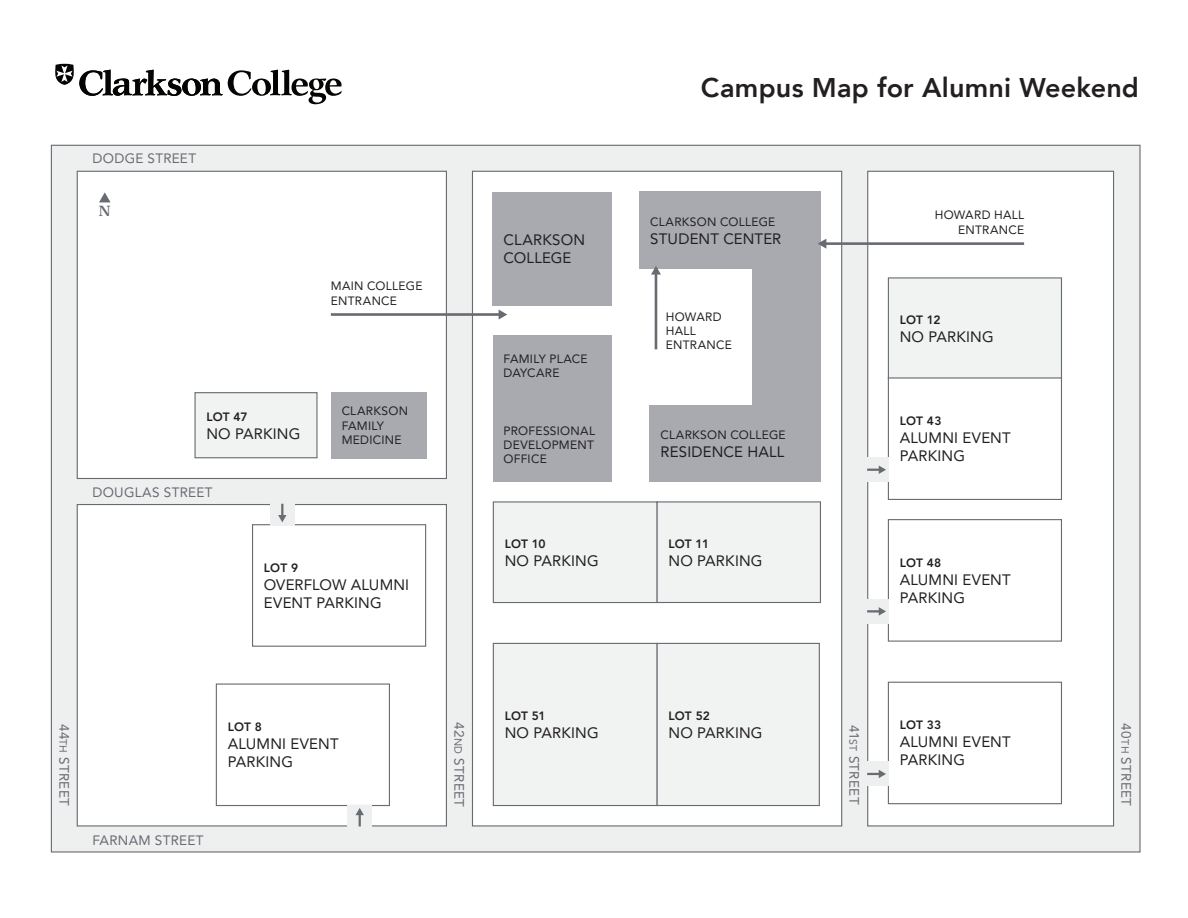
<style>
.page{position:relative;width:1188px;height:918px;background:#fff}
.page>*{position:absolute;margin:0;border:0;box-sizing:border-box;transform-origin:0 0}
.t1{font:800 27px "Avenir";letter-spacing:.005em;color:#231f20}
.t2{font:15px/18px "Avenir LT Std";letter-spacing:.01em;color:#231f20}
.t3{font:700 15px "Garth Graphic Std";color:#696b73}
.t4{font:13.5px "Avenir LT Std";letter-spacing:.02em;color:#696b73}
.t5{font:12px/14.4px "Avenir LT Std";letter-spacing:.025em;color:#231f20}
.t6{font:800 12px "Avenir LT Std";letter-spacing:.01em;color:#231f20}
.s1{font-size:10.5px}
</style>
<div class="page">
<div style="left:51px;top:145px;width:1090px;height:708px;background:#eeefef;border:1px solid #696b73"></div>
<div style="left:77px;top:171px;width:370px;height:308px;background:#fff;border:1px solid #696b73"></div>
<div style="left:77px;top:504px;width:370px;height:322px;background:#fff;border:1px solid #696b73"></div>
<div style="left:472px;top:171px;width:370px;height:655px;background:#fff;border:1px solid #696b73"></div>
<div style="left:867px;top:171px;width:247px;height:655px;background:#fff;border:1px solid #696b73"></div>
<div style="left:252px;top:524px;width:174px;height:123px;border:1px solid #696b73"></div>
<div style="left:270px;top:494px;width:25px;height:31px;background:#eeefef"></div>
<svg style="left:278px;top:504px;width:9px;height:18px"></svg>
<div style="left:493px;top:643px;width:164px;height:163px;background:#f1f2f2"></div>
<div style="left:493px;top:643px;width:165px;height:163px;border:1px solid #696b73"></div>
<div style="left:493px;top:502px;width:164px;height:101px;background:#f1f2f2"></div>
<div style="left:493px;top:501px;width:165px;height:102px;border:1px solid #696b73"></div>
<div style="left:195px;top:393px;width:122px;height:65px;background:#f1f2f2"></div>
<div style="left:194px;top:392px;width:124px;height:66px;border:1px solid #696b73"></div>
<div style="left:657px;top:643px;width:162px;height:163px;background:#f1f2f2"></div>
<div style="left:657px;top:643px;width:163px;height:163px;border:1px solid #696b73"></div>
<div style="left:657px;top:502px;width:163px;height:100px;background:#f1f2f2"></div>
<div style="left:657px;top:501px;width:164px;height:102px;border:1px solid #696b73"></div>
<div style="left:888px;top:278px;width:173px;height:101px;background:#f1f2f2"></div>
<div style="left:888px;top:277px;width:174px;height:102px;border:1px solid #696b73"></div>
<svg style="left:99px;top:192px;width:12px;height:10px"></svg>
<div style="left:753px;top:258px;width:68px;height:158px;background:#a8aab0"></div>
<div style="left:493px;top:192px;width:119px;height:114px;background:#a8aab0"></div>
<div style="left:639px;top:192px;width:182px;height:77px;background:#a8aab0"></div>
<div style="left:650px;top:405px;width:171px;height:77px;background:#a8aab0"></div>
<div style="left:493px;top:335px;width:118px;height:147px;background:#a8aab0"></div>
<div style="left:331px;top:392px;width:95px;height:66px;background:#a8aab0"></div>
<div style="left:216px;top:684px;width:174px;height:122px;border:1px solid #696b73"></div>
<div style="left:888px;top:682px;width:174px;height:122px;border:1px solid #696b73"></div>
<div style="left:888px;top:377px;width:174px;height:123px;border:1px solid #696b73"></div>
<div style="left:888px;top:519px;width:174px;height:123px;border:1px solid #696b73"></div>
<div style="left:347px;top:805px;width:25px;height:31px;background:#eeefef"></div>
<svg style="left:356px;top:808px;width:8px;height:18px"></svg>
<div style="left:863px;top:762px;width:26px;height:24px;background:#eeefef"></div>
<svg style="left:867px;top:770px;width:19px;height:8px"></svg>
<div style="left:858px;top:599px;width:31px;height:25px;background:#eeefef"></div>
<hr style="left:867px;top:610px;width:16px;height:3px;background:#696b73">
<svg style="left:879px;top:607px;width:7px;height:9px"></svg>
<div style="left:858px;top:457px;width:31px;height:25px;background:#eeefef"></div>
<svg style="left:867px;top:466px;width:19px;height:8px"></svg>
<hr style="left:331px;top:313px;width:171px;height:3px;background:#696b73">
<svg style="left:499px;top:310px;width:8px;height:10px"></svg>
<hr style="left:655px;top:271px;width:2px;height:78px;background:#696b73">
<svg style="left:651px;top:266px;width:10px;height:9px"></svg>
<svg style="left:55px;top:64px;width:287px;height:40px"></svg>
<hr style="left:823px;top:242px;width:201px;height:3px;background:#696b73">
<svg style="left:818px;top:239px;width:8px;height:10px"></svg>
<p class="t4" style="left:92px;top:151px;width:105px">DODGE STREET</p>
<p class="t3" style="left:99px;top:202px;width:14px">N</p>
<p class="t5" style="left:331px;top:279px;width:93px">MAIN COLLEGE<br>ENTRANCE</p>
<p class="t6" style="left:206px;top:409px;width:43px">LOT 47</p>
<p class="t2" style="left:206px;top:425px;width:96px">NO PARKING</p>
<p class="t4" style="left:92px;top:484px;width:122px">DOUGLAS STREET</p>
<p class="t5" style="left:342px;top:404px;width:68px">CLARKSON<br>FAMILY<br>MEDICINE</p>
<p class="t6" style="left:264px;top:561px;width:36px">LOT 9</p>
<p class="t2" style="left:264px;top:576px;width:147px">OVERFLOW ALUMNI<br>EVENT PARKING</p>
<p class="t2" style="left:504px;top:231px;width:83px">CLARKSON<br>COLLEGE</p>
<p class="t5" style="left:504px;top:351px;width:86px">FAMILY PLACE<br>DAYCARE</p>
<p class="t5" style="left:504px;top:423px;width:93px;text-align:justify">PROFESSIONAL DEVELOPMENT OFFICE</p>
<p class="t6" style="left:505px;top:537px;width:43px">LOT 10</p>
<p class="t2" style="left:505px;top:552px;width:96px">NO PARKING</p>
<h1 class="t1" style="left:701px;top:67px;width:440px">Campus Map for Alumni Weekend</h1>
<p class="t5" style="left:650px;top:215px;width:127px">CLARKSON COLLEGE</p>
<p class="t2" style="left:650px;top:230px;width:133px">STUDENT CENTER</p>
<p class="t5" style="left:666px;top:309px;width:68px">HOWARD<br>HALL<br>ENTRANCE</p>
<p class="t5" style="left:660px;top:428px;width:127px">CLARKSON COLLEGE</p>
<p class="t2" style="left:660px;top:443px;width:125px">RESIDENCE HALL</p>
<p class="t6" style="left:669px;top:536px;width:42px">LOT 11</p>
<p class="t2" style="left:669px;top:552px;width:96px">NO PARKING</p>
<p class="t5" style="left:935px;top:208px;width:91px;text-align:right">HOWARD HALL<br>ENTRANCE</p>
<p class="t6" style="left:900px;top:312px;width:42px">LOT 12</p>
<p class="t2" style="left:900px;top:328px;width:96px">NO PARKING</p>
<p class="t6" style="left:900px;top:414px;width:43px">LOT 43</p>
<p class="t2" style="left:900px;top:429px;width:112px">ALUMNI EVENT<br>PARKING</p>
<p class="t6" style="left:900px;top:556px;width:43px">LOT 48</p>
<p class="t2" style="left:900px;top:571px;width:112px">ALUMNI EVENT<br>PARKING</p>
<p class="t4" style="left:72px;top:724px;width:84px;rotate:90deg">44<span class="s1">TH</span> STREET</p>
<p class="t4" style="left:92px;top:832px;width:113px">FARNAM STREET</p>
<p class="t6" style="left:228px;top:720px;width:36px">LOT 8</p>
<p class="t2" style="left:228px;top:735px;width:112px">ALUMNI EVENT<br>PARKING</p>
<p class="t6" style="left:505px;top:709px;width:42px">LOT 51</p>
<p class="t2" style="left:505px;top:724px;width:96px">NO PARKING</p>
<p class="t6" style="left:669px;top:709px;width:43px">LOT 52</p>
<p class="t2" style="left:669px;top:724px;width:96px">NO PARKING</p>
<p class="t6" style="left:900px;top:718px;width:43px">LOT 33</p>
<p class="t2" style="left:900px;top:733px;width:112px">ALUMNI EVENT<br>PARKING</p>
<p class="t4" style="left:467px;top:722px;width:86px;rotate:90deg">42<span class="s1">ND</span> STREET</p>
<p class="t4" style="left:862px;top:725px;width:81px;rotate:90deg">41<span class="s1">ST</span> STREET</p>
<p class="t4" style="left:1134px;top:723px;width:84px;rotate:90deg">40<span class="s1">TH</span> STREET</p>
</div>
